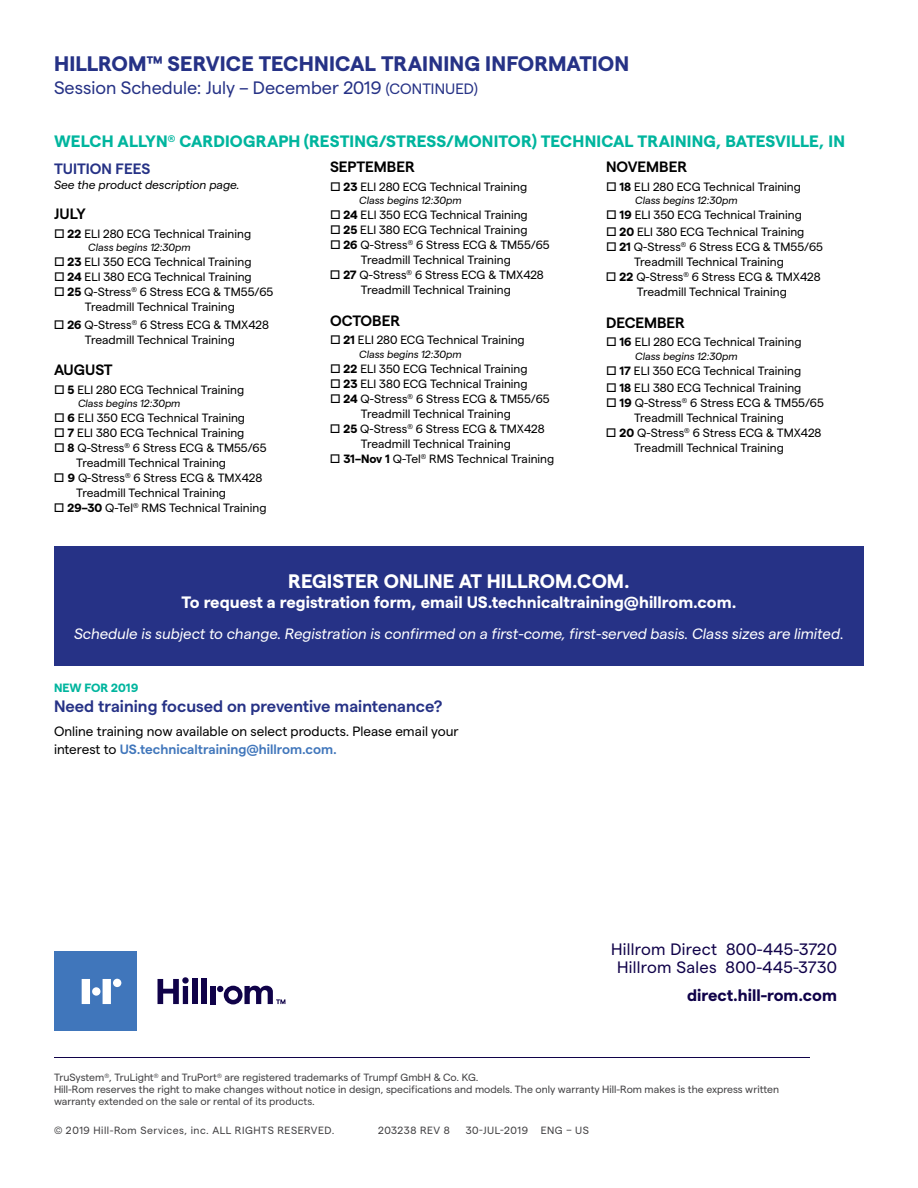
<style>
.page{position:relative;width:918px;height:1188px;background:#fff}
.page>*{position:absolute;margin:0;border:0;box-sizing:border-box;transform-origin:0 0}
.t1{font:700 21px "Matter";letter-spacing:.005em;color:#263286}
.t2{font:700 19.5px "Matter";color:#fff}
.t3{font:18px "Matter";color:#263286}
.t4{font:700 16.5px "Matter";letter-spacing:.005em;color:#00b59e}
.t5{font:700 16.5px "Matter";color:#fff}
.t6{font:16.5px/18px "Matter";letter-spacing:.02em;color:#100249;text-align:center}
.t7{font:600 16.5px "Matter";color:#263286}
.t8{font:700 16.5px "Matter";color:#100249}
.t9{font:italic 15px "Matter";color:#fff}
.t10{font:600 15px "Matter";color:#000}
.t11{font:600 15px "Matter";color:#263286}
.t12{font:13.5px/18px "Matter";color:#000}
.t13{font:12px/15px "Matter";color:#000}
.t14{font:italic 12px "Matter";color:#000}
.t15{font:700 12px "Matter";color:#00b59e}
.t16{font:10.5px/12px "Matter";color:#414042}
.t17{font:italic 10.5px "Matter";color:#000}
.t18{font:10.5px "Matter";letter-spacing:.05em;color:#414042}
.s1{font-size:15px}
.s2{font-weight:700}
.s3{font-weight:600;color:#4076bb}
</style>
<div class="page">
<div style="left:54px;top:546px;width:810px;height:120px;background:#263286"></div>
<hr style="left:54px;top:1057px;width:756px;height:1px;background:#100249">
<div style="left:54px;top:952px;width:82px;height:79px;background:#4076bb"></div>
<svg style="left:82px;top:979px;width:8px;height:25px"></svg>
<svg style="left:103px;top:979px;width:8px;height:25px"></svg>
<div style="left:113px;top:979px;width:8px;height:8px;background:#fff;border-radius:50%"></div>
<div style="left:192px;top:979px;width:5px;height:25px;background:#100249"></div>
<div style="left:201px;top:979px;width:6px;height:25px;background:#100249"></div>
<div style="left:211px;top:986px;width:5px;height:18px;background:#100249"></div>
<svg style="left:158px;top:977px;width:31px;height:27px"></svg>
<div style="left:92px;top:987px;width:8px;height:9px;background:#fff;border-radius:50%"></div>
<svg style="left:217px;top:986px;width:68px;height:18px"></svg>
<h1 class="t1" style="left:54px;top:48px;width:577px">HILLROM™ SERVICE TECHNICAL TRAINING INFORMATION</h1>
<h3 class="t3" style="left:54px;top:74px;width:425px">Session Schedule: July – December 2019 <span class="s1">(CONTINUED)</span></h3>
<h3 class="t4" style="left:54px;top:129px;width:792px">WELCH ALLYN<sup>®</sup> CARDIOGRAPH (RESTING/STRESS/MONITOR) TECHNICAL TRAINING, BATESVILLE, IN</h3>
<p class="t11" style="left:54px;top:157px;width:98px">TUITION FEES</p>
<p class="t14" style="left:54px;top:176px;width:187px">See the product description page.</p>
<p class="t10" style="left:54px;top:203px;width:33px">JULY</p>
<p class="t13" style="left:54px;top:225px;width:199px">□ <span class="s2">22</span> ELI 280 ECG Technical Training</p>
<p class="t17" style="left:88px;top:240px;width:104px">Class begins 12:30pm</p>
<p class="t13" style="left:54px;top:254px;width:199px">□ <span class="s2">23</span> ELI 350 ECG Technical Training</p>
<p class="t13" style="left:54px;top:269px;width:199px">□ <span class="s2">24</span> ELI 380 ECG Technical Training</p>
<p class="t13" style="left:85px;top:284px;width:190px;text-indent:-31px">□ <span class="s2">25</span> Q-Stress<sup>®</sup> 6 Stress ECG &amp; TM55/65<br>Treadmill Technical Training</p>
<p class="t13" style="left:54px;top:316px;width:216px;text-align:center">□ <span class="s2">26</span> Q-Stress<sup>®</sup> 6 Stress ECG &amp; TMX428<br>Treadmill Technical Training</p>
<p class="t10" style="left:54px;top:359px;width:60px">AUGUST</p>
<p class="t13" style="left:54px;top:381px;width:192px">□ <span class="s2">5</span> ELI 280 ECG Technical Training</p>
<p class="t17" style="left:78px;top:396px;width:104px">Class begins 12:30pm</p>
<p class="t13" style="left:54px;top:409px;width:193px">□ <span class="s2">6</span> ELI 350 ECG Technical Training</p>
<p class="t13" style="left:54px;top:424px;width:192px">□ <span class="s2">7</span> ELI 380 ECG Technical Training</p>
<p class="t13" style="left:76px;top:439px;width:192px;text-indent:-22px">□ <span class="s2">8</span> Q-Stress<sup>®</sup> 6 Stress ECG &amp; TM55/65<br>Treadmill Technical Training</p>
<p class="t13" style="left:76px;top:469px;width:188px;text-indent:-22px">□ <span class="s2">9</span> Q-Stress<sup>®</sup> 6 Stress ECG &amp; TMX428<br>Treadmill Technical Training</p>
<p class="t13" style="left:54px;top:499px;width:214px">□ <span class="s2">29–30</span> Q-Tel<sup>®</sup> RMS Technical Training</p>
<p class="t10" style="left:330px;top:156px;width:86px">SEPTEMBER</p>
<p class="t13" style="left:330px;top:178px;width:199px">□ <span class="s2">23</span> ELI 280 ECG Technical Training</p>
<p class="t17" style="left:359px;top:193px;width:104px">Class begins 12:30pm</p>
<p class="t13" style="left:330px;top:206px;width:199px">□ <span class="s2">24</span> ELI 350 ECG Technical Training</p>
<p class="t13" style="left:330px;top:221px;width:199px">□ <span class="s2">25</span> ELI 380 ECG Technical Training</p>
<p class="t13" style="left:361px;top:236px;width:190px;text-indent:-31px">□ <span class="s2">26</span> Q-Stress<sup>®</sup> 6 Stress ECG &amp; TM55/65<br>Treadmill Technical Training</p>
<p class="t13" style="left:330px;top:266px;width:215px;text-align:center">□ <span class="s2">27</span> Q-Stress<sup>®</sup> 6 Stress ECG &amp; TMX428<br>Treadmill Technical Training</p>
<p class="t10" style="left:330px;top:309px;width:72px">OCTOBER</p>
<p class="t13" style="left:330px;top:331px;width:196px">□ <span class="s2">21</span> ELI 280 ECG Technical Training</p>
<p class="t17" style="left:359px;top:346px;width:104px">Class begins 12:30pm</p>
<p class="t13" style="left:330px;top:360px;width:199px">□ <span class="s2">22</span> ELI 350 ECG Technical Training</p>
<p class="t13" style="left:330px;top:375px;width:199px">□ <span class="s2">23</span> ELI 380 ECG Technical Training</p>
<p class="t13" style="left:361px;top:390px;width:190px;text-indent:-31px">□ <span class="s2">24</span> Q-Stress<sup>®</sup> 6 Stress ECG &amp; TM55/65<br>Treadmill Technical Training</p>
<p class="t13" style="left:330px;top:420px;width:216px;text-align:center">□ <span class="s2">25</span> Q-Stress<sup>®</sup> 6 Stress ECG &amp; TMX428<br>Treadmill Technical Training</p>
<p class="t13" style="left:330px;top:450px;width:226px">□ <span class="s2">31–Nov 1</span> Q-Tel<sup>®</sup> RMS Technical Training</p>
<p class="t10" style="left:606px;top:156px;width:83px">NOVEMBER</p>
<p class="t13" style="left:606px;top:178px;width:197px">□ <span class="s2">18</span> ELI 280 ECG Technical Training</p>
<p class="t17" style="left:635px;top:193px;width:104px">Class begins 12:30pm</p>
<p class="t13" style="left:606px;top:206px;width:197px">□ <span class="s2">19</span> ELI 350 ECG Technical Training</p>
<p class="t13" style="left:606px;top:224px;width:200px">□ <span class="s2">20</span> ELI 380 ECG Technical Training</p>
<p class="t13" style="left:634px;top:239px;width:191px;text-indent:-28px">□ <span class="s2">21</span> Q-Stress<sup>®</sup> 6 Stress ECG &amp; TM55/65<br>Treadmill Technical Training</p>
<p class="t13" style="left:606px;top:269px;width:216px;text-align:center">□ <span class="s2">22</span> Q-Stress<sup>®</sup> 6 Stress ECG &amp; TMX428<br>Treadmill Technical Training</p>
<p class="t10" style="left:606px;top:311px;width:80px">DECEMBER</p>
<p class="t13" style="left:606px;top:334px;width:197px">□ <span class="s2">16</span> ELI 280 ECG Technical Training</p>
<p class="t17" style="left:635px;top:348px;width:104px">Class begins 12:30pm</p>
<p class="t13" style="left:606px;top:362px;width:197px">□ <span class="s2">17</span> ELI 350 ECG Technical Training</p>
<p class="t13" style="left:606px;top:379px;width:197px">□ <span class="s2">18</span> ELI 380 ECG Technical Training</p>
<p class="t13" style="left:634px;top:394px;width:191px;text-indent:-28px">□ <span class="s2">19</span> Q-Stress<sup>®</sup> 6 Stress ECG &amp; TM55/65<br>Treadmill Technical Training</p>
<p class="t13" style="left:634px;top:424px;width:189px;text-indent:-28px">□ <span class="s2">20</span> Q-Stress<sup>®</sup> 6 Stress ECG &amp; TMX428<br>Treadmill Technical Training</p>
<h2 class="t2" style="left:288px;top:567px;width:343px">REGISTER ONLINE AT HILLROM.COM.</h2>
<h3 class="t5" style="left:182px;top:590px;width:556px">To request a registration form, email US.technicaltraining@hillrom.com.</h3>
<p class="t9" style="left:74px;top:623px;width:771px">Schedule is subject to change. Registration is confirmed on a first-come, first-served basis. Class sizes are limited.</p>
<p class="t15" style="left:54px;top:679px;width:86px">NEW FOR 2019</p>
<h3 class="t7" style="left:54px;top:694px;width:390px">Need training focused on preventive maintenance?</h3>
<p class="t12" style="left:54px;top:722px;width:406px">Online training now available on select products. Please email your interest to <span class="s3">US.technicaltraining@hillrom.com.</span></p>
<h3 class="t6" style="left:611px;top:939px;width:227px">Hillrom Direct 800-445-3720<br>Hillrom Sales 800-445-3730</h3>
<h3 class="t8" style="left:687px;top:983px;width:151px">direct.hill-rom.com</h3>
<p class="t16" style="left:54px;top:1071px;width:727px">TruSystem<sup>®</sup>, TruLight<sup>®</sup> and TruPort<sup>®</sup> are registered trademarks of Trumpf GmbH &amp; Co. KG.<br>Hill-Rom reserves the right to make changes without notice in design, specifications and models. The only warranty Hill-Rom makes is the express written warranty extended on the sale or rental of its products.</p>
<p class="t18" style="left:54px;top:1122px;width:282px">© 2019 Hill-Rom Services, inc. ALL RIGHTS RESERVED.</p>
<p class="t18" style="left:378px;top:1122px;width:73px">203238 REV 8</p>
<p class="t18" style="left:466px;top:1122px;width:125px">30-JUL-2019 ENG – US</p>
</div>
